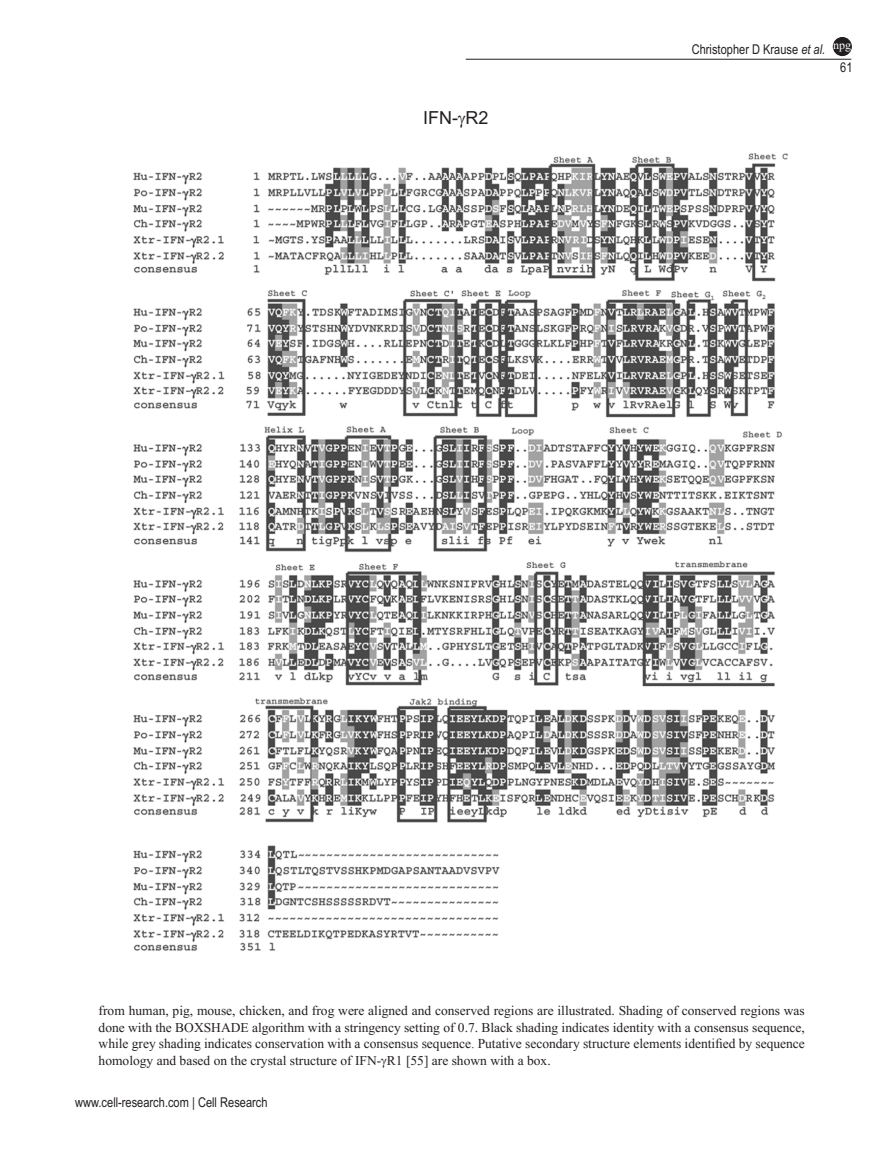
<style>
.page{position:relative;width:893px;height:1170px;background:#fff}
.page>*{position:absolute;margin:0;border:0;box-sizing:border-box;transform-origin:0 0}
.t1{font:18px "Arial";color:#231f20}
.t2{font:13.5px/16.5px "Times New Roman PSMT2";color:#231f20}
.t3{font:13.5px "Times New Roman";color:#231f20}
.t4{font:13.5px "Arial Narrow";color:#231f20}
.t5{font:12px "Times New Roman PSMT2";color:#fff}
.s1{font-style:italic}
</style>
<div class="page">
<hr style="left:466px;top:59px;width:385px;height:1px;background:#231f20">
<div style="left:833px;top:38px;width:18px;height:17px;background:#231f20;border-radius:50%"></div>
<div style="left:833px;top:37px;width:19px;height:19px;border:2px solid #231f20;border-radius:50%"></div>
<img style="left:133px;top:153px;width:655px;height:798px">
<h1 class="t1" style="left:423px;top:106px;width:67px">IFN- R2</h1>
<p class="t4" style="left:692px;top:40px;width:135px">Christopher D Krause <span class="s1">et al.</span></p>
<p class="t5" style="left:833px;top:37px;width:19px">npg</p>
<p class="t4" style="left:840px;top:57px;width:14px">61</p>
<p class="t2" style="left:99px;top:1002px;width:708px">from human, pig, mouse, chicken, and frog were aligned and conserved regions are illustrated. Shading of conserved regions was done with the BOXSHADE algorithm with a stringency setting of 0.7. Black shading indicates identity with a consensus sequence,</p>
<p class="t3" style="left:99px;top:1034px;width:708px">while grey shading indicates conservation with a consensus sequence. Putative secondary structure elements identified by sequence</p>
<p class="t2" style="left:99px;top:1051px;width:454px">homology and based on the crystal structure of IFN- R1 [55] are shown with a box.</p>
<p class="t4" style="left:75px;top:1092px;width:194px">www.cell-research.com | Cell Research</p>
</div>
